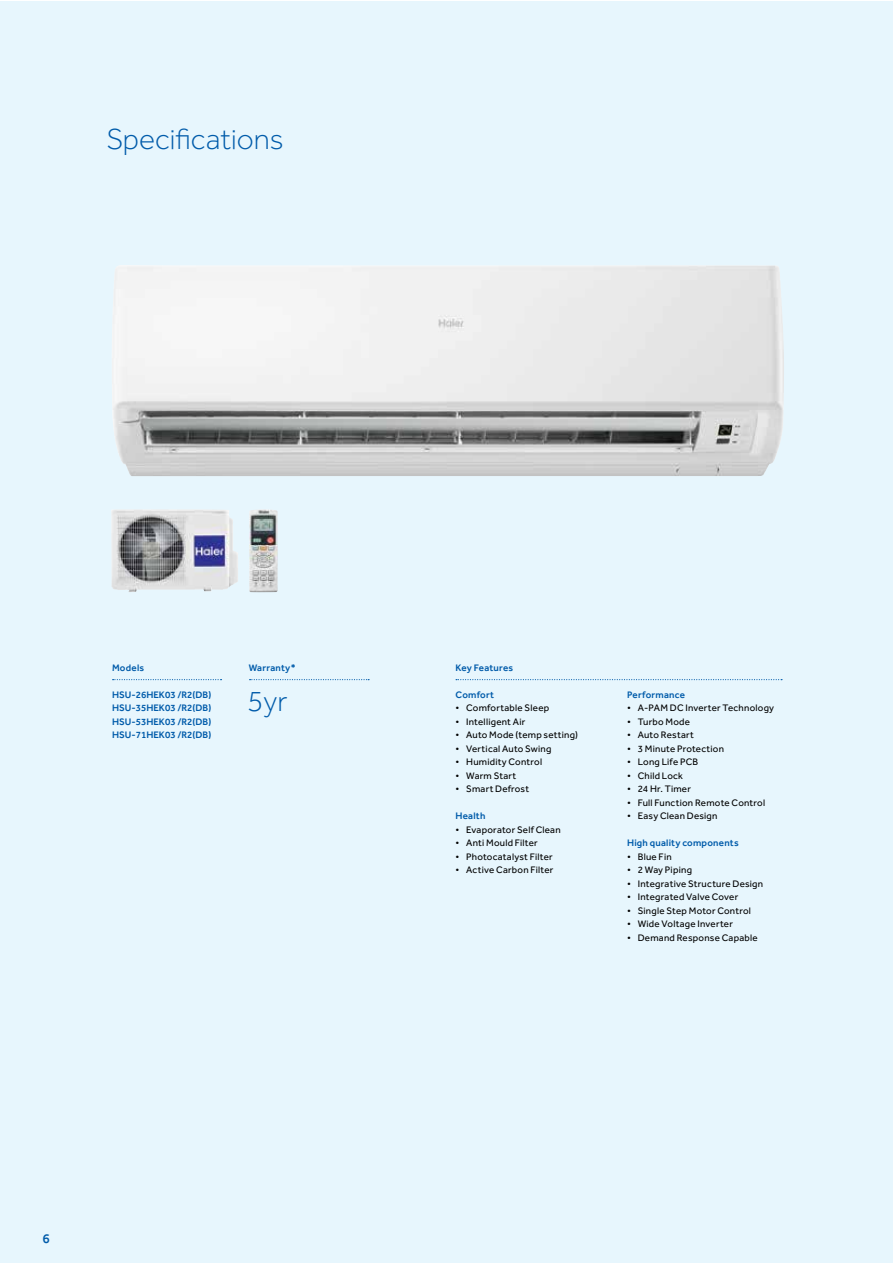
<style>
.page{position:relative;width:893px;height:1263px;background:#fff}
.page>*{position:absolute;margin:0;border:0;box-sizing:border-box;transform-origin:0 0}
.t1{font:300 30px "Effra";color:#005baa}
.t2{font:500 13.5px "Effra";color:#005baa}
.t3{font:9.75px "Effra";letter-spacing:.025em;color:#000}
.t4{font:500 9.75px/13.5px "Effra";letter-spacing:.015em;color:#005baa;text-align:justify}
</style>
<div class="page">
<div style="left:0;top:1px;width:892px;height:1262px;background:#e7f6fd"></div>
<svg style="left:456px;top:679px;width:326px;height:1px"></svg>
<svg style="left:113px;top:679px;width:109px;height:1px"></svg>
<svg style="left:250px;top:679px;width:119px;height:1px"></svg>
<img style="left:112px;top:265px;width:672px;height:211px">
<img style="left:249px;top:509px;width:29px;height:83px">
<img style="left:111px;top:510px;width:127px;height:82px">
<h1 class="t1" style="left:107px;top:120px;width:179px">Specifications</h1>
<p class="t4" style="left:112px;top:660px;width:34px">Models</p>
<p class="t4" style="left:112px;top:687px;width:101px">HSU-26HEK03 /R2(DB)<br>HSU-35HEK03 /R2(DB)<br>HSU-53HEK03 /R2(DB)<br>HSU-71HEK03 /R2(DB)</p>
<p class="t4" style="left:249px;top:660px;width:48px">Warranty*</p>
<h1 class="t1" style="left:247px;top:683px;width:42px">5yr</h1>
<h2 class="t2" style="left:43px;top:1230px;width:9px">6</h2>
<p class="t4" style="left:455px;top:660px;width:59px">Key Features</p>
<p class="t4" style="left:455px;top:687px;width:40px">Comfort</p>
<p class="t3" style="left:455px;top:702px;width:95px">• Comfortable Sleep</p>
<p class="t3" style="left:455px;top:715px;width:71px">• Intelligent Air</p>
<p class="t3" style="left:455px;top:729px;width:124px">• Auto Mode (temp setting)</p>
<p class="t3" style="left:455px;top:742px;width:98px">• Vertical Auto Swing</p>
<p class="t3" style="left:455px;top:756px;width:88px">• Humidity Control</p>
<p class="t3" style="left:455px;top:769px;width:62px">• Warm Start</p>
<p class="t3" style="left:455px;top:783px;width:75px">• Smart Defrost</p>
<p class="t4" style="left:455px;top:809px;width:32px">Health</p>
<p class="t3" style="left:455px;top:823px;width:107px">• Evaporator Self Clean</p>
<p class="t3" style="left:455px;top:837px;width:84px">• Anti Mould Filter</p>
<p class="t3" style="left:455px;top:850px;width:99px">• Photocatalyst Filter</p>
<p class="t3" style="left:455px;top:864px;width:99px">• Active Carbon Filter</p>
<p class="t4" style="left:627px;top:687px;width:59px">Performance</p>
<p class="t3" style="left:627px;top:702px;width:149px">• A-PAM DC Inverter Technology</p>
<p class="t3" style="left:627px;top:715px;width:65px">• Turbo Mode</p>
<p class="t3" style="left:627px;top:729px;width:68px">• Auto Restart</p>
<p class="t3" style="left:627px;top:742px;width:99px">• 3 Minute Protection</p>
<p class="t3" style="left:627px;top:756px;width:73px">• Long Life PCB</p>
<p class="t3" style="left:627px;top:769px;width:57px">• Child Lock</p>
<p class="t3" style="left:627px;top:783px;width:65px">• 24 Hr. Timer</p>
<p class="t3" style="left:627px;top:796px;width:140px">• Full Function Remote Control</p>
<p class="t3" style="left:627px;top:810px;width:92px">• Easy Clean Design</p>
<p class="t4" style="left:627px;top:836px;width:113px">High quality components</p>
<p class="t3" style="left:627px;top:850px;width:46px">• Blue Fin</p>
<p class="t3" style="left:627px;top:864px;width:66px">• 2 Way Piping</p>
<p class="t3" style="left:627px;top:877px;width:138px">• Integrative Structure Design</p>
<p class="t3" style="left:627px;top:891px;width:113px">• Integrated Valve Cover</p>
<p class="t3" style="left:627px;top:904px;width:125px">• Single Step Motor Control</p>
<p class="t3" style="left:627px;top:918px;width:107px">• Wide Voltage Inverter</p>
<p class="t3" style="left:627px;top:931px;width:132px">• Demand Response Capable</p>
</div>
